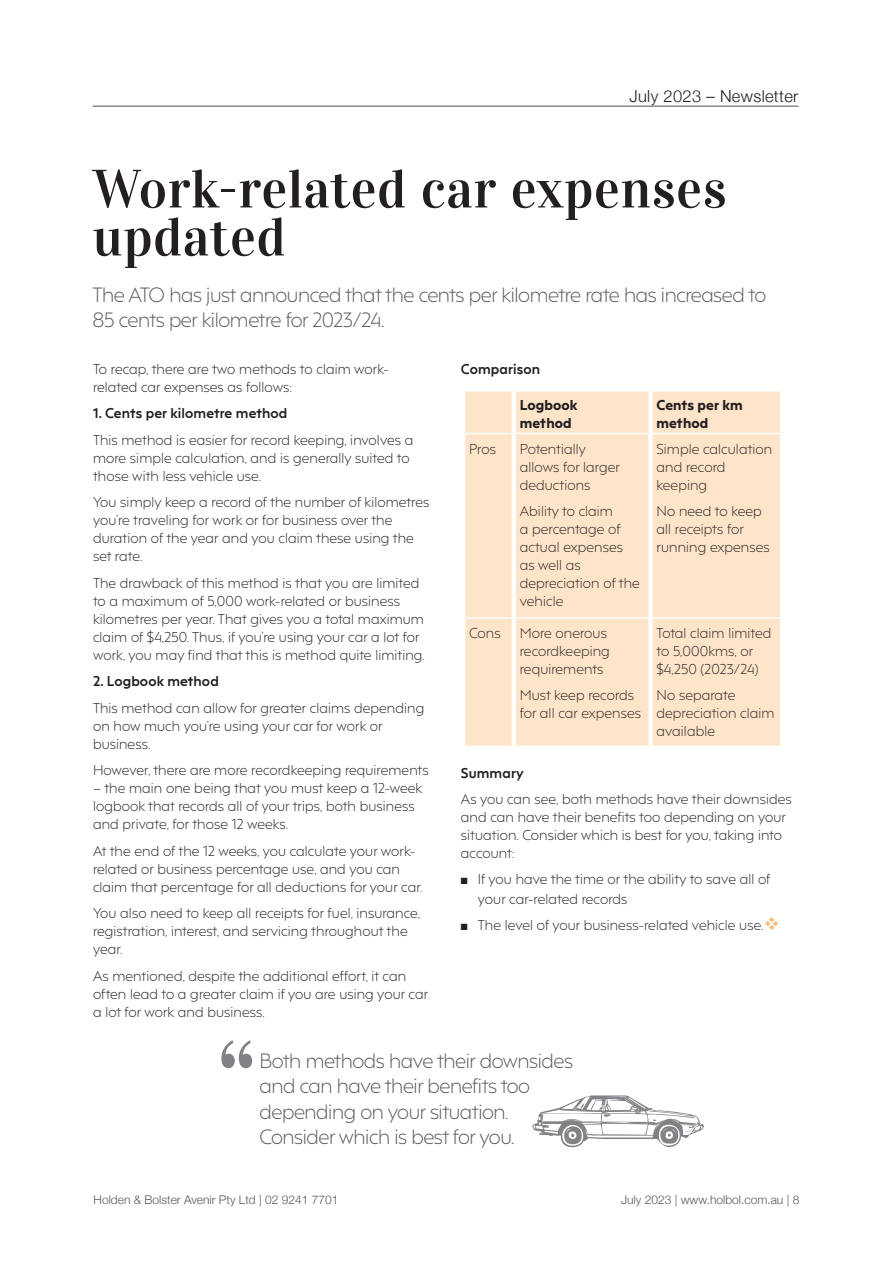
<style>
.page{position:relative;width:893px;height:1263px;background:#fff}
.page>*{position:absolute;margin:0;border:0;box-sizing:border-box;transform-origin:0 0}
.t1{font:108px "Vidaloka";color:#808285}
.t2{font:60.75px "Oil Crisis B";color:#808285}
.t3{font:54px/48px "Vidaloka";letter-spacing:.01em;color:#231f20}
.t4{font:300 19.5px/25.5px "F37 Hooj";letter-spacing:-.02em;color:#57585a}
.t5{font:300 16.5px "Helvetica Neue";letter-spacing:.02em;color:#231f20}
.t6{font:300 13.5px/18px "F37 Hooj";letter-spacing:.01em;color:#231f20}
.t7{font:700 13.5px "F37 Hooj";letter-spacing:.01em;color:#231f20}
.t8{font:800 13.5px/18px "F37 Hooj";letter-spacing:.01em;color:#231f20}
.t9{font:300 12px "Helvetica Neue";color:#57585a}
.s1{color:#fff}
</style>
<div class="page">
<hr style="left:93px;top:106px;width:705px;height:1px;background:#231f20">
<div style="left:465px;top:391px;width:315px;height:355px;background:#fee5ca"></div>
<hr style="left:512px;top:391px;width:4px;height:42px;background:#fff">
<div style="left:648px;top:391px;width:5px;height:42px;background:#fff"></div>
<hr style="left:512px;top:434px;width:4px;height:183px;background:#fff">
<div style="left:648px;top:434px;width:5px;height:183px;background:#fff"></div>
<hr style="left:512px;top:619px;width:4px;height:127px;background:#fff">
<div style="left:648px;top:619px;width:5px;height:127px;background:#fff"></div>
<hr style="left:465px;top:433px;width:49px;height:1px;background:#fff">
<hr style="left:514px;top:433px;width:136px;height:1px;background:#fff">
<hr style="left:650px;top:433px;width:130px;height:1px;background:#fff">
<hr style="left:465px;top:617px;width:49px;height:2px;background:#fff">
<hr style="left:514px;top:617px;width:136px;height:2px;background:#fff">
<hr style="left:650px;top:617px;width:130px;height:2px;background:#fff">
<p class="t5" style="left:629px;top:83px;width:170px">July 2023 – Newsletter</p>
<h3 class="t3" style="left:93px;top:165px;width:635px">Work-related car expenses updated</h3>
<h3 class="t4" style="left:93px;top:280px;width:675px">The ATO has just announced that the cents per kilometre rate has increased to<br>85 cents per kilometre for 2023/24.</h3>
<p class="t6" style="left:93px;top:358px;width:297px">To recap, there are two methods to claim work&shy;related car expenses as follows:</p>
<p class="t7" style="left:93px;top:402px;width:196px">1. Cents per kilometre method</p>
<p class="t6" style="left:93px;top:429px;width:322px">This method is easier for record keeping, involves a more simple calculation, and is generally suited to those with less vehicle use.</p>
<p class="t6" style="left:93px;top:492px;width:338px">You simply keep a record of the number of kilometres you’re traveling for work or for business over the duration of the year and you claim these using the set rate.</p>
<p class="t6" style="left:93px;top:572px;width:333px">The drawback of this method is that you are limited to a maximum of 5,000 work-related or business kilometres per year. That gives you a total maximum claim of $4,250. Thus, if you’re using your car a lot for work, you may find that this is method quite limiting.</p>
<p class="t7" style="left:93px;top:670px;width:127px">2. Logbook method</p>
<p class="t6" style="left:93px;top:697px;width:333px">This method can allow for greater claims depending on how much you’re using your car for work or business.</p>
<p class="t6" style="left:93px;top:760px;width:337px">However, there are more recordkeeping requirements</p>
<p class="t6" style="left:93px;top:778px;width:331px">– the main one being that you must keep a 12-week logbook that records all of your trips, both business and private, for those 12 weeks.</p>
<p class="t6" style="left:93px;top:840px;width:331px">At the end of the 12 weeks, you calculate your work&shy;related or business percentage use, and you can claim that percentage for all deductions for your car.</p>
<p class="t6" style="left:93px;top:903px;width:329px">You also need to keep all receipts for fuel, insurance, registration, interest, and servicing throughout the year.</p>
<p class="t6" style="left:93px;top:965px;width:337px">As mentioned, despite the additional effort, it can often lead to a greater claim if you are using your car a lot for work and business.</p>
<p class="t7" style="left:461px;top:357px;width:81px">Comparison</p>
<p class="t8" style="left:520px;top:394px;width:59px">Logbook method</p>
<p class="t8" style="left:656px;top:394px;width:88px">Cents per km method</p>
<p class="t6" style="left:469px;top:438px;width:28px">Pros</p>
<p class="t6" style="left:520px;top:438px;width:102px">Potentially allows for larger deductions</p>
<p class="t6" style="left:520px;top:501px;width:122px">Ability to claim<br>a percentage of actual expenses as well as depreciation of the vehicle</p>
<p class="t6" style="left:656px;top:438px;width:117px">Simple calculation and record keeping</p>
<p class="t6" style="left:656px;top:501px;width:115px">No need to keep all receipts for running expenses</p>
<p class="t6" style="left:469px;top:623px;width:33px">Cons</p>
<p class="t6" style="left:520px;top:623px;width:92px">More onerous recordkeeping requirements</p>
<p class="t6" style="left:520px;top:685px;width:123px">Must keep records for all car expenses</p>
<p class="t6" style="left:656px;top:622px;width:116px">Total claim limited to 5,000kms, or $4,250 (2023/24)</p>
<p class="t6" style="left:656px;top:685px;width:119px">No separate depreciation claim available</p>
<p class="t7" style="left:461px;top:761px;width:64px">Summary</p>
<p class="t6" style="left:461px;top:789px;width:332px">As you can see, both methods have their downsides and can have their benefits too depending on your situation. Consider which is best for you, taking into account:</p>
<p class="t6" style="left:478px;top:868px;width:294px;line-height:19.5px;text-indent:-17px">■ If you have the time or the ability to save all of your car-related records</p>
<p class="t6" style="left:461px;top:914px;width:320px">■ The level of your business-related vehicle use.<span class="s1">❖</span></p>
<h1 class="t1" style="left:217px;top:1015px;width:41px">“</h1>
<h3 class="t4" style="left:260px;top:1045px;width:315px">Both methods have their downsides and can have their benefits too depending on your situation.</h3>
<h2 class="t2" style="left:528px;top:1091px;width:182px">B</h2>
<h3 class="t4" style="left:260px;top:1122px;width:257px">Consider which is best for you.</h3>
<p class="t9" style="left:94px;top:1190px;width:246px">Holden &amp; Bolster Avenir Pty Ltd | 02 9241 7701</p>
<p class="t9" style="left:621px;top:1190px;width:180px">July 2023 | www.holbol.com.au | 8</p>
</div>
